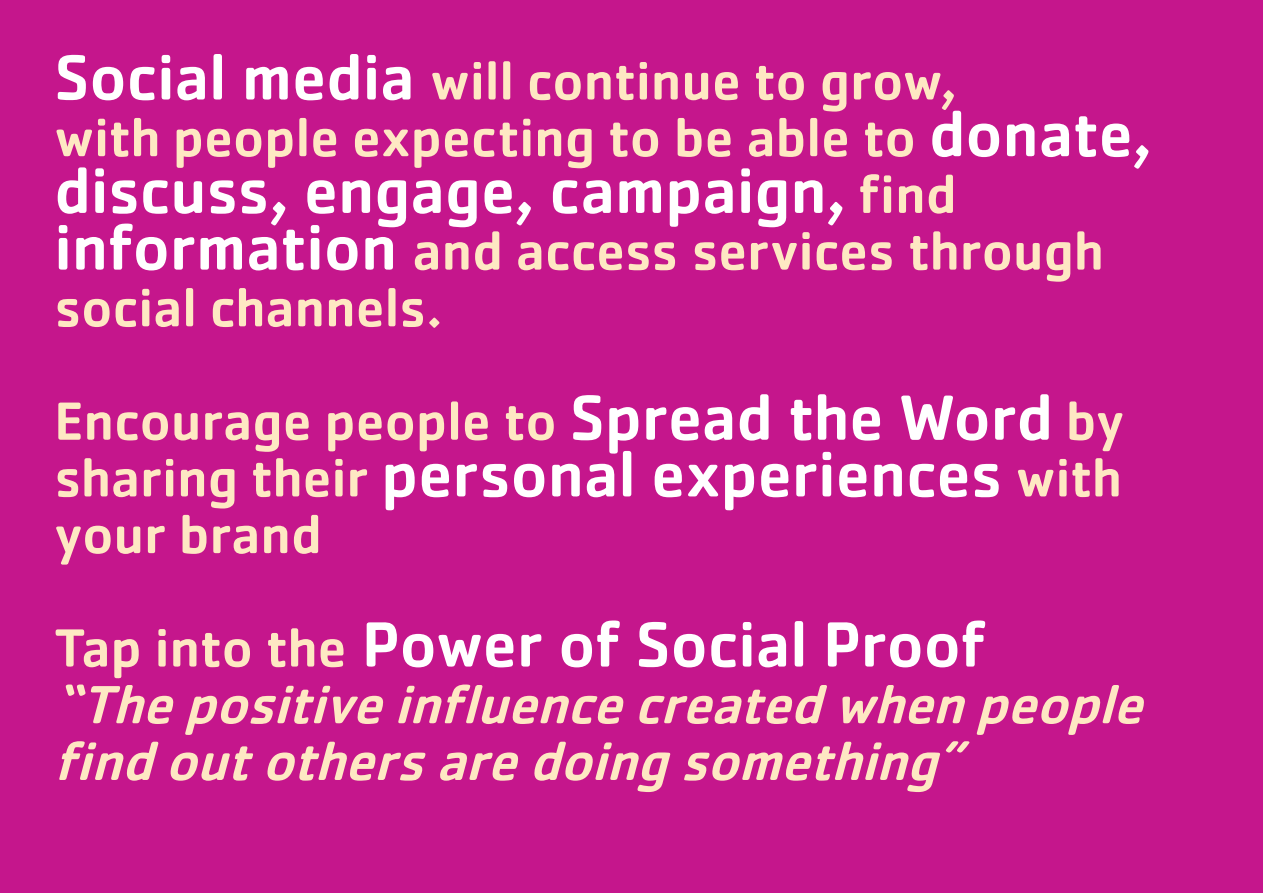
<style>
.page{position:relative;width:1263px;height:893px;background:#c5168c}
.page>*{position:absolute;margin:0;border:0;box-sizing:border-box;transform-origin:0 0}
.t1{font:500 66.15px "Cachet Std";letter-spacing:-.01em;color:#fff}
.t2{font:500 55.65px/56.7px "Cachet Std";letter-spacing:-.005em;color:#fee8c3}
.t3{font:italic 500 55.65px/56.7px "Cachet Std";color:#fee8c3}
.s1{font-size:66.15px;color:#fff}
.s2{font-size:55.65px;color:#fee8c3}
</style>
<div class="page">
<p class="t2" style="left:54px;top:51px;width:1099px"><span class="s1">Social media</span> will continue to grow,<br>with people expecting to be able to <span class="s1">donate,</span></p>
<p class="t1" style="left:54px;top:150px;width:904px">discuss, engage, campaign, <span class="s2">find</span></p>
<p class="t2" style="left:54px;top:221px;width:1051px"><span class="s1">information</span> and access services through social channels.</p>
<p class="t2" style="left:54px;top:391px;width:1072px">Encourage people to <span class="s1">Spread the Word</span> by</p>
<p class="t1" style="left:54px;top:434px;width:1069px"><span class="s2">sharing their</span> personal experiences <span class="s2">with</span></p>
<p class="t2" style="left:54px;top:505px;width:269px">your brand</p>
<p class="t1" style="left:54px;top:604px;width:933px"><span class="s2">Tap into the</span> Power of Social Proof</p>
<p class="t3" style="left:54px;top:675px;width:1107px">“Thepositiveinfluencecreatedwhenpeople findoutothersaredoingsomething”</p>
</div>
